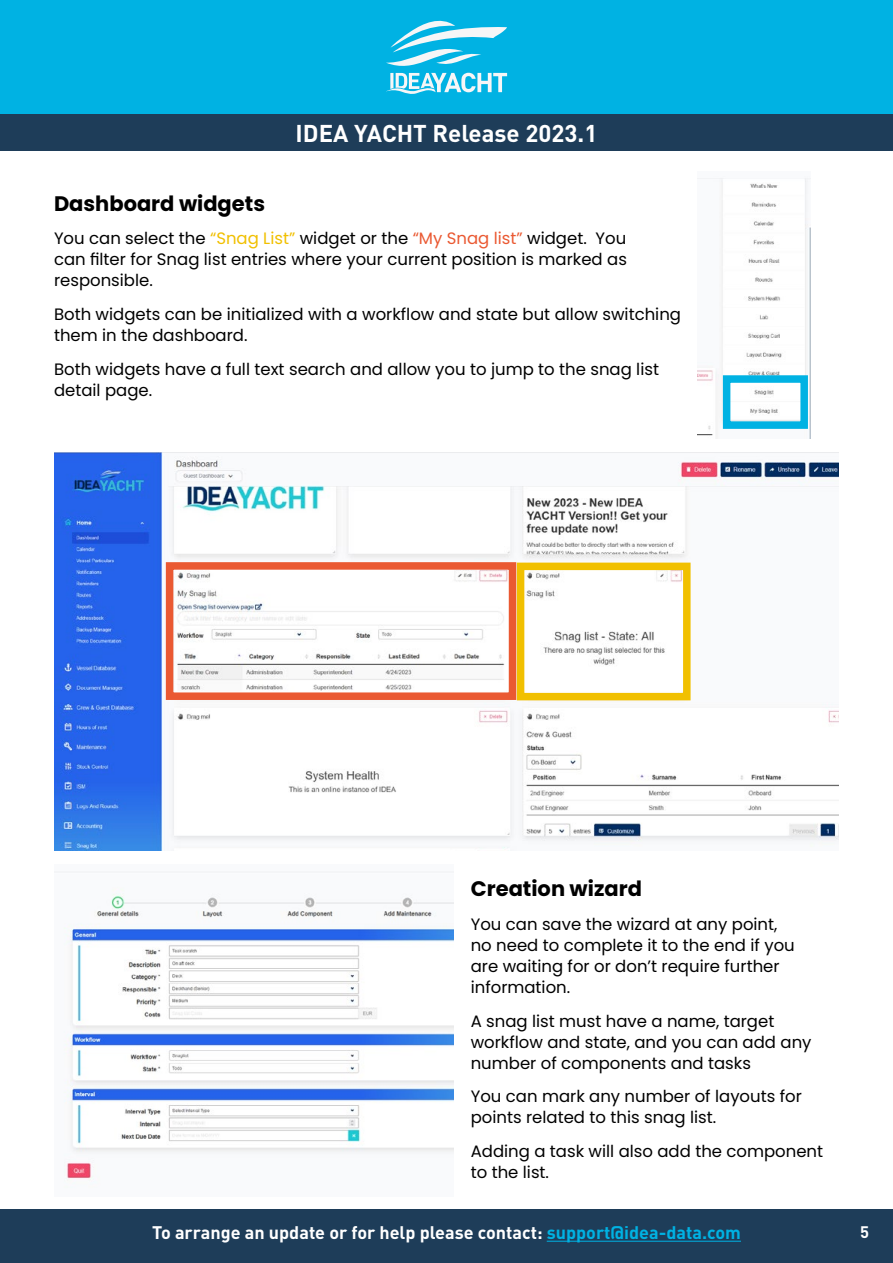
<style>
.page{position:relative;width:893px;height:1263px;background:#fff}
.page>*{position:absolute;margin:0;border:0;box-sizing:border-box;transform-origin:0 0}
.t1{font:700 24px "DIN Pro";color:#fff}
.t2{font:700 21px "Poppins";color:#000}
.t3{font:700 18px "DIN Pro";color:#fff}
.t4{font:16.5px/21px "Poppins";color:#000}
.t5{font:700 16.5px "DIN Pro";color:#fff}
.s1{color:#f1c000}
.s2{color:#ea5932}
.s3{color:#00b2e3}
</style>
<div class="page">
<div style="left:0;top:0;width:893px;height:115px;background:#00b2e3"></div>
<div style="left:0;top:1209px;width:893px;height:54px;background:#1e3d59"></div>
<div style="left:0;top:115px;width:893px;height:36px;background:#1e3d59"></div>
<svg style="left:386px;top:21px;width:121px;height:73px"></svg>
<hr style="left:547px;top:1241px;width:194px;height:1px;background:#00b2e3">
<img style="left:54px;top:452px;width:785px;height:399px">
<img style="left:54px;top:871px;width:400px;height:317px">
<img style="left:697px;top:178px;width:113px;height:260px">
<div style="left:166px;top:562px;width:350px;height:138px;border:8px solid #ea5932"></div>
<div style="left:517px;top:563px;width:174px;height:137px;border:8px solid #f1c000"></div>
<div style="left:723px;top:375px;width:85px;height:54px;border:8px solid #00b2e3"></div>
<h1 class="t1" style="left:296px;top:117px;width:303px">IDEA YACHT Release 2023.1</h1>
<p class="t2" style="left:54px;top:191px;width:213px">Dashboard widgets</p>
<p class="t4" style="left:54px;top:228px;width:574px;text-align:justify">You can select the <span class="s1">“Snag List”</span> widget or the <span class="s2">“My Snag list”</span> widget. You can filter for Snag list entries where your current position is marked as responsible.</p>
<p class="t4" style="left:54px;top:304px;width:628px">Both widgets can be initialized with a workflow and state but allow switching them in the dashboard.</p>
<p class="t4" style="left:54px;top:359px;width:606px">Both widgets have a full text search and allow you to jump to the snag list detail page.</p>
<p class="t2" style="left:471px;top:876px;width:173px">Creation wizard</p>
<p class="t4" style="left:471px;top:913px;width:326px">You can save the wizard at any point, no need to complete it to the end if you are waiting for or don’t require further information.</p>
<p class="t4" style="left:471px;top:1010px;width:342px">A snag list must have a name, target workflow and state, and you can add any number of components and tasks</p>
<p class="t4" style="left:471px;top:1086px;width:333px">You can mark any number of layouts for points related to this snag list.</p>
<p class="t4" style="left:471px;top:1141px;width:354px">Adding a task will also add the component to the list.</p>
<p class="t3" style="left:152px;top:1220px;width:590px">To arrange an update or for help please contact: <span class="s3">support@idea-data.com</span></p>
<p class="t5" style="left:860px;top:1220px;width:10px">5</p>
</div>
